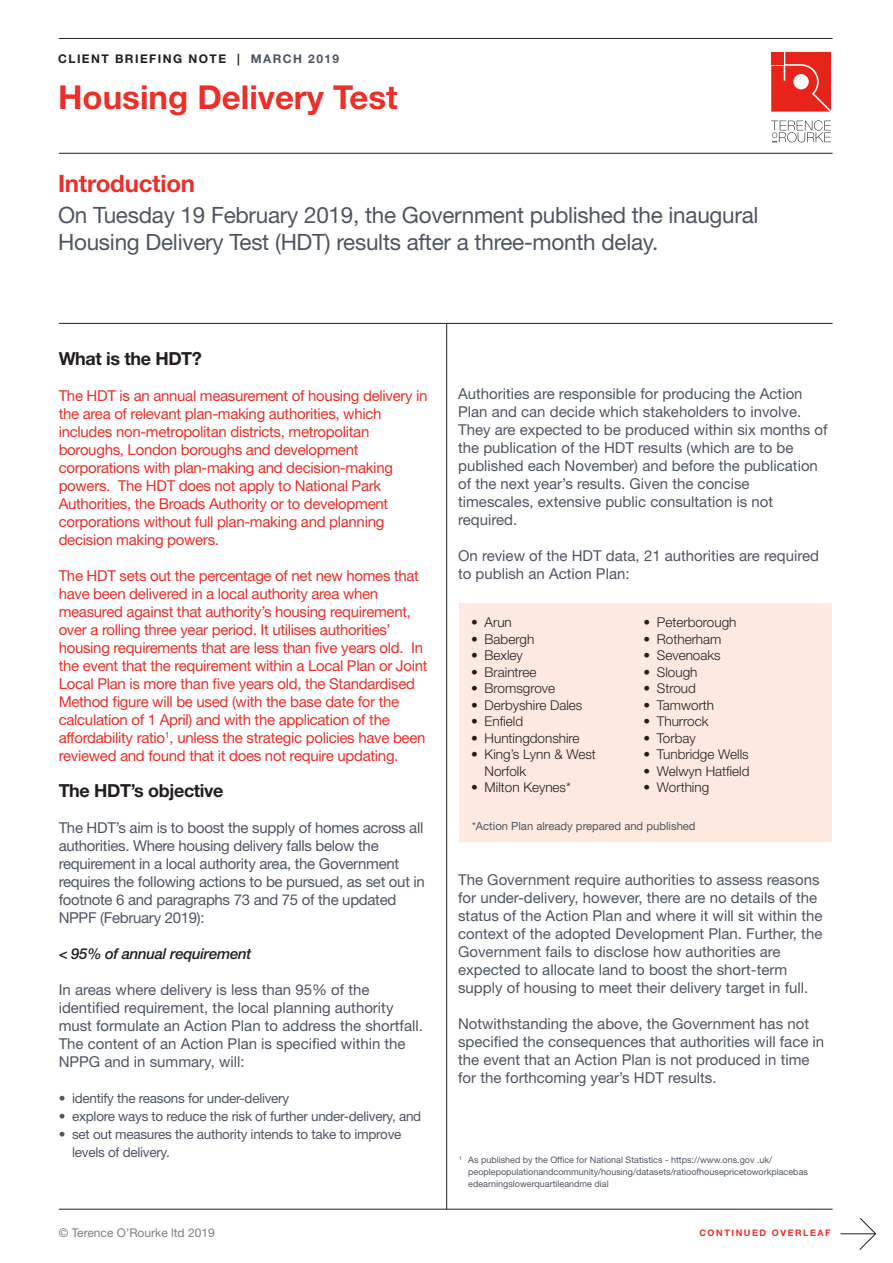
<style>
.page{position:relative;width:893px;height:1263px;background:#fff}
.page>*{position:absolute;margin:0;border:0;box-sizing:border-box;transform-origin:0 0}
.head{font:700 33px "Helvetica Neue LT Std";color:#eb2f29}
.head-2{font:700 24px "Helvetica Neue LT Std";letter-spacing:-.01em;color:#eb2f29}
.t1{font:22.5px/27px "Helvetica Neue LT Std";letter-spacing:-.01em;color:#4e5561}
.body{font:700 18px "Helvetica Neue LT Std";letter-spacing:-.02em;color:#231f20}
.new{font:700 18px "Helvetica Neue LT Std";letter-spacing:-.02em;color:#231f20}
.body-2{font:15px/18px "Helvetica Neue LT Std";color:#4e5561}
.body-3{font:15px/18px "Helvetica Neue LT Std";letter-spacing:-.02em;color:#eb2f29}
.new-2{font:15px/18px "Helvetica Neue LT Std";letter-spacing:-.02em;color:#eb2f29}
.body-4{font:15px/18px "Helvetica Neue LT Std";letter-spacing:-.02em;color:#4e5561}
.body-5{font:italic 500 15px "Helvetica Neue LT Std";letter-spacing:-.02em;color:#231f20}
.bullets{font:300 13.5px/16.5px "Helvetica Neue LT Std";color:#231f20}
.body-6{font:13.5px/18px "Helvetica Neue LT Std";letter-spacing:-.02em;color:#4e5561}
.t2{font:700 12px "Helvetica Neue LT Std";letter-spacing:.12em;color:#231f20}
.t3{font:12px "Helvetica Neue LT Std";color:#7d7e86}
.t4{font:11.25px "Helvetica Neue LT Std";color:#4e5561}
.t5{font:9px/12px "Helvetica Neue LT Std";color:#4e5561}
.body-7{font:700 9px "Helvetica Neue LT Std";letter-spacing:.175em;color:#eb2f29}
.s1{color:#4e5561}
</style>
<div class="page">
<div style="left:459px;top:603px;width:373px;height:239px;background:#fde9df"></div>
<hr style="left:446px;top:323px;width:1px;height:886px;background:#231f20">
<hr style="left:59px;top:153px;width:774px;height:1px;background:#231f20">
<hr style="left:59px;top:323px;width:774px;height:1px;background:#231f20">
<hr style="left:59px;top:1209px;width:774px;height:1px;background:#231f20">
<hr style="left:59px;top:38px;width:774px;height:1px;background:#231f20">
<hr style="left:840px;top:1233px;width:35px;height:1px;background:#231f20">
<svg style="left:859px;top:1218px;width:17px;height:32px"></svg>
<svg style="left:771px;top:52px;width:60px;height:60px;background:#e93c32"></svg>
<svg style="left:771px;top:120px;width:60px;height:22px"></svg>
<p class="t2" style="left:58px;top:51px;width:283px">CLIENT BRIEFING NOTE | <span class="s1">MARCH 2019</span></p>
<p class="head" style="left:58px;top:77px;width:341px">Housing Delivery Test</p>
<p class="head-2" style="left:58px;top:169px;width:138px">Introduction</p>
<p class="t1" style="left:58px;top:202px;width:702px">On Tuesday 19 February 2019, the Government published the inaugural<br>Housing Delivery Test (HDT) results after a three-month delay.</p>
<p class="new" style="left:59px;top:348px;width:145px">What is the HDT?</p>
<p class="new-2" style="left:59px;top:387px;width:370px">The HDT is an annual measurement of housing delivery in the area of relevant plan-making authorities, which includes non-metropolitan districts, metropolitan boroughs, London boroughs and development corporations with plan-making and decision-making powers. The HDT does not apply to National Park Authorities, the Broads Authority or to development corporations without full plan-making and planning decision making powers.</p>
<p class="body-3" style="left:59px;top:567px;width:370px">The HDT sets out the percentage of net new homes that have been delivered in a local authority area when measured against that authority’s housing requirement, over a rolling three year period. It utilises authorities’ housing requirements that are less than five years old. In the event that the requirement within a Local Plan or Joint Local Plan is more than five years old, the Standardised Method figure will be used (with the base date for the calculation of 1 April) and with the application of the affordability ratio<sup>1</sup>, unless the strategic policies have been reviewed and found that it does not require updating.</p>
<p class="body" style="left:59px;top:780px;width:166px">The HDT’s objective</p>
<p class="body-4" style="left:59px;top:819px;width:368px">The HDT’s aim is to boost the supply of homes across all authorities. Where housing delivery falls below the requirement in a local authority area, the Government requires the following actions to be pursued, as set out in footnote 6 and paragraphs 73 and 75 of the updated NPPF (February 2019):</p>
<p class="body-5" style="left:59px;top:945px;width:194px">&lt; 95% of annual requirement</p>
<p class="body-2" style="left:59px;top:981px;width:366px">In areas where delivery is less than 95% of the identified requirement, the local planning authority must formulate an Action Plan to address the shortfall.<br>The content of an Action Plan is specified within the NPPG and in summary, will:</p>
<p class="body-6" style="left:59px;top:1089px;width:232px">• identify the reasons for under-delivery</p>
<p class="body-6" style="left:59px;top:1107px;width:364px">• explore ways to reduce the risk of further under-delivery, and</p>
<p class="body-6" style="left:72px;top:1125px;width:331px;text-indent:-14px">• set out measures the authority intends to take to improve levels of delivery.</p>
<p class="body-2" style="left:458px;top:384px;width:371px">Authorities are responsible for producing the Action Plan and can decide which stakeholders to involve.<br>They are expected to be produced within six months of the publication of the HDT results (which are to be published each November) and before the publication of the next year’s results. Given the concise timescales, extensive public consultation is not required.</p>
<p class="body-2" style="left:458px;top:546px;width:362px">On review of the HDT data, 21 authorities are required to publish an Action Plan:</p>
<p class="bullets" style="left:471px;top:614px;width:42px">• Arun</p>
<p class="bullets" style="left:471px;top:630px;width:65px">• Babergh</p>
<p class="bullets" style="left:471px;top:647px;width:53px">• Bexley</p>
<p class="bullets" style="left:471px;top:663px;width:67px">• Braintree</p>
<p class="bullets" style="left:471px;top:680px;width:86px">• Bromsgrove</p>
<p class="bullets" style="left:471px;top:696px;width:113px">• Derbyshire Dales</p>
<p class="bullets" style="left:471px;top:713px;width:54px">• Enfield</p>
<p class="bullets" style="left:471px;top:729px;width:110px">• Huntingdonshire</p>
<p class="bullets" style="left:485px;top:746px;width:113px;text-indent:-14px">• King’s Lynn &amp; West<br>Norfolk</p>
<p class="bullets" style="left:471px;top:779px;width:101px">• Milton Keynes*</p>
<p class="bullets" style="left:643px;top:614px;width:95px">• Peterborough</p>
<p class="bullets" style="left:643px;top:630px;width:80px">• Rotherham</p>
<p class="bullets" style="left:643px;top:647px;width:79px">• Sevenoaks</p>
<p class="bullets" style="left:643px;top:663px;width:56px">• Slough</p>
<p class="bullets" style="left:643px;top:680px;width:54px">• Stroud</p>
<p class="bullets" style="left:643px;top:696px;width:72px">• Tamworth</p>
<p class="bullets" style="left:643px;top:713px;width:67px">• Thurrock</p>
<p class="bullets" style="left:643px;top:729px;width:54px">• Torbay</p>
<p class="bullets" style="left:643px;top:746px;width:107px">• Tunbridge Wells</p>
<p class="bullets" style="left:643px;top:762px;width:108px">• Welwyn Hatfield</p>
<p class="bullets" style="left:643px;top:779px;width:67px">• Worthing</p>
<p class="t4" style="left:472px;top:819px;width:225px">*Action Plan already prepared and published</p>
<p class="body-2" style="left:458px;top:870px;width:366px">The Government require authorities to assess reasons for under-delivery, however, there are no details of the status of the Action Plan and where it will sit within the context of the adopted Development Plan. Further, the Government fails to disclose how authorities are expected to allocate land to boost the short-term supply of housing to meet their delivery target in full.</p>
<p class="body-2" style="left:458px;top:1014px;width:368px">Notwithstanding the above, the Government has not specified the consequences that authorities will face in the event that an Action Plan is not produced in time for the forthcoming year’s HDT results.</p>
<p class="t5" style="left:468px;top:1154px;width:341px;text-indent:-9px"><sup>1</sup> As published by the Office for National Statistics - https://www.ons.gov .uk/ peoplepopulationandcommunity/housing/datasets/ratioofhousepricetoworkplacebas edearningslowerquartileandme dial</p>
<p class="t3" style="left:59px;top:1225px;width:157px">© Terence O’Rourke ltd 2019</p>
<p class="body-7" style="left:699px;top:1228px;width:133px">CONTINUED OVERLEAF</p>
</div>
